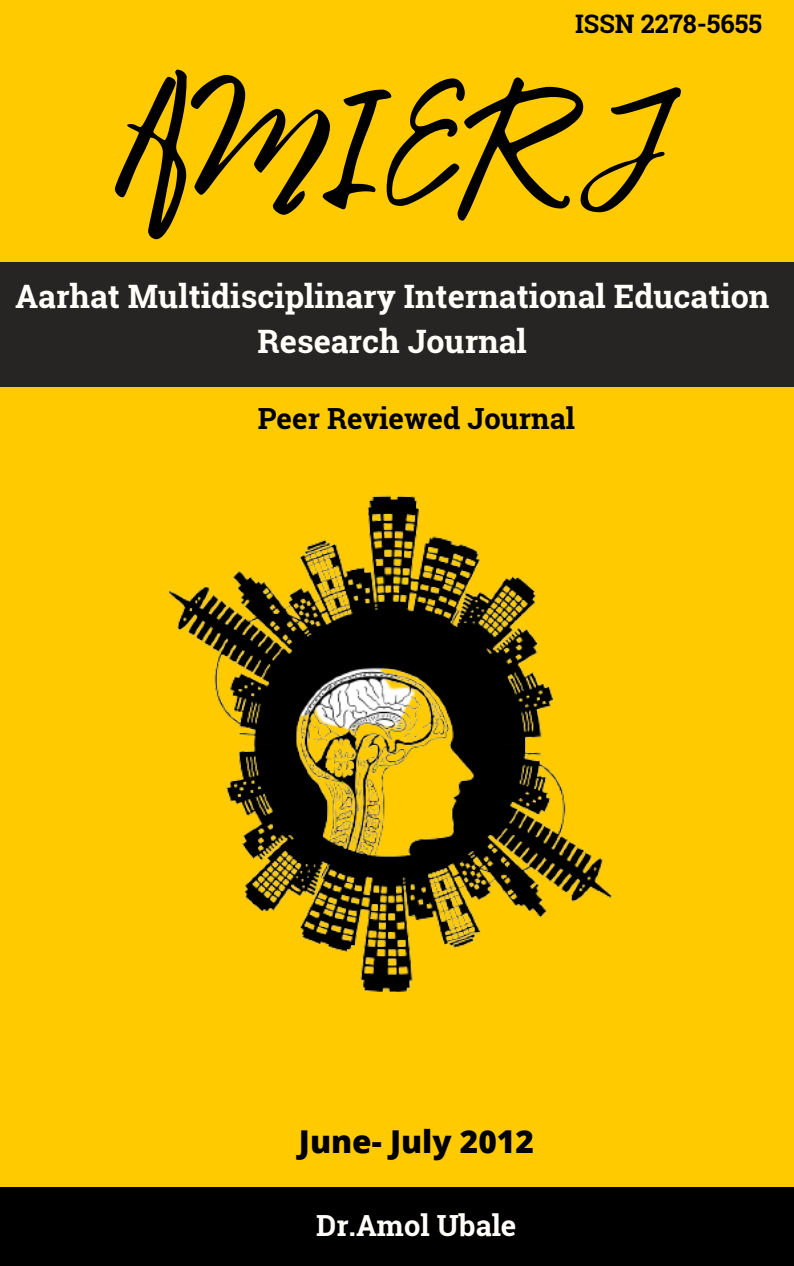
<style>
.page{position:relative;width:794px;height:1266px;background:#fff}
.page>*{position:absolute;margin:0;border:0;box-sizing:border-box;transform-origin:0 0}
.t1{font:161.32px "Bright Sunshine";color:#000}
.t2{font:700 32.25px/45px "Roboto Slab";color:#fffefb;text-align:center}
.t3{font:800 31.5px "Open Sans";color:#000}
.t4{font:700 29.1px "Roboto Slab";color:#000}
.t5{font:700 29.1px "Roboto Slab";color:#fffefb}
.t6{font:700 25.5px "Roboto Slab";color:#000}
</style>
<div class="page">
<div style="left:0;top:0;width:793px;height:1266px;background:#ffcb00"></div>
<div style="left:0;top:1187px;width:793px;height:79px;background:#000"></div>
<img style="left:167px;top:495px;width:445px;height:498px">
<div style="left:0;top:262px;width:793px;height:124px;background:#262523"></div>
<p class="t6" style="left:574px;top:7px;width:188px">ISSN 2278-5655</p>
<p class="t1" style="left:115px;top:18px;width:564px">AMIERJ</p>
<p class="t2" style="left:15px;top:273px;width:755px">Aarhat Multidisciplinary International Education<br>Research Journal</p>
<p class="t4" style="left:257px;top:398px;width:318px">Peer Reviewed Journal</p>
<p class="t3" style="left:299px;top:1119px;width:236px">June- July 2012</p>
<p class="t5" style="left:316px;top:1205px;width:202px">Dr.Amol Ubale</p>
</div>
